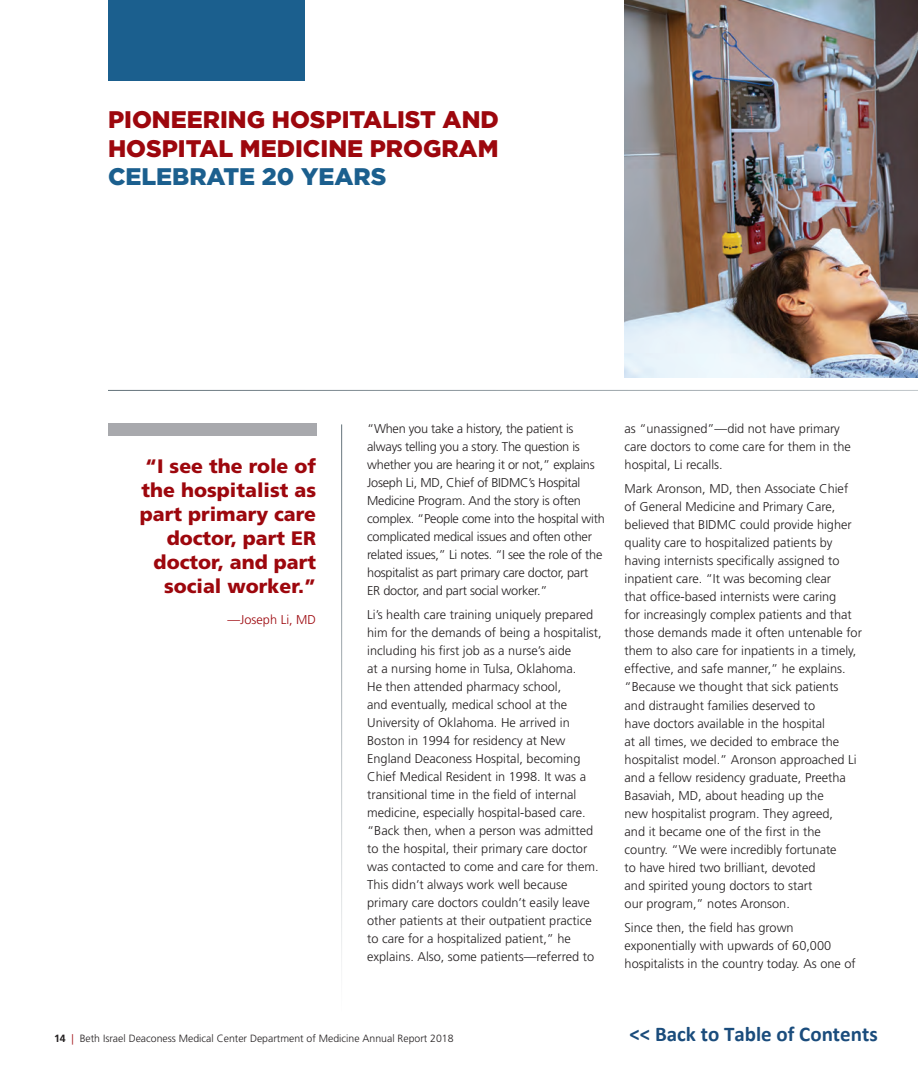
<style>
.page{position:relative;width:918px;height:1080px;background:#fff}
.page>*{position:absolute;margin:0;border:0;box-sizing:border-box;transform-origin:0 0}
.t1{font:900 24px/28.8px "Gotham";color:#9d070d}
.t2{font:900 24px "Gotham";color:#1b5f8e}
.t3{font:700 21px "Calibri";color:#1a4c7c}
.t4{font:900 19.5px/24px "Frutiger";color:#9d070d;text-align:right}
.t5{font:300 12.75px/18px "Frutiger";color:#231f20}
.t6{font:300 12.75px/18px "Frutiger";letter-spacing:-.02em;color:#231f20}
.t7{font:300 12.75px "Frutiger";color:#9d070d}
.t8{font:300 10.5px "Frutiger LT Std";color:#231f20}
.s1{font-weight:700}
.s2{color:#9d070d}
</style>
<div class="page">
<img style="left:625px;top:0;width:293px;height:378px">
<hr style="left:341px;top:424px;width:1px;height:588px;background:#627179">
<hr style="left:108px;top:390px;width:810px;height:1px;background:#627179">
<div style="left:108px;top:423px;width:208px;height:13px;background:#a8a9ad"></div>
<div style="left:108px;top:0;width:197px;height:81px;background:#1b5f8e"></div>
<h1 class="t1" style="left:108px;top:104px;width:392px">PIONEERING HOSPITALIST AND<br>HOSPITAL MEDICINE PROGRAM</h1>
<h1 class="t2" style="left:108px;top:163px;width:280px">CELEBRATE 20 YEARS</h1>
<h3 class="t4" style="left:140px;top:454px;width:178px">“I see the role of the hospitalist as part primary care doctor, part ER doctor, and part social worker.”</h3>
<p class="t7" style="left:228px;top:612px;width:90px">—Joseph Li, MD</p>
<p class="t6" style="left:367px;top:419px;width:239px">“When you take a history, the patient is always telling you a story. The question is whether you are hearing it or not,” explains Joseph Li, MD, Chief of BIDMC’s Hospital Medicine Program. And the story is often complex. “People come into the hospital with complicated medical issues and often other related issues,” Li notes. “I see the role of the hospitalist as part primary care doctor, part<br>ER doctor, and part social worker.”</p>
<p class="t5" style="left:367px;top:606px;width:236px">Li’s health care training uniquely prepared him for the demands of being a hospitalist, including his first job as a nurse’s aide<br>at a nursing home in Tulsa, Oklahoma.<br>He then attended pharmacy school,<br>and eventually, medical school at the University of Oklahoma. He arrived in Boston in 1994 for residency at New England Deaconess Hospital, becoming Chief Medical Resident in 1998. It was a transitional time in the field of internal medicine, especially hospital-based care. “Back then, when a person was admitted to the hospital, their primary care doctor was contacted to come and care for them.<br>This didn’t always work well because primary care doctors couldn’t easily leave other patients at their outpatient practice to care for a hospitalized patient,” he explains. Also, some patients—referred to</p>
<p class="t5" style="left:625px;top:419px;width:228px">as “unassigned”—did not have primary care doctors to come care for them in the hospital, Li recalls.</p>
<p class="t5" style="left:625px;top:480px;width:239px">Mark Aronson, MD, then Associate Chief of General Medicine and Primary Care, believed that BIDMC could provide higher quality care to hospitalized patients by having internists specifically assigned to inpatient care. “It was becoming clear<br>that office-based internists were caring<br>for increasingly complex patients and that those demands made it often untenable for them to also care for inpatients in a timely, effective, and safe manner,” he explains. “Because we thought that sick patients and distraught families deserved to<br>have doctors available in the hospital<br>at all times, we decided to embrace the hospitalist model.” Aronson approached Li and a fellow residency graduate, Preetha Basaviah, MD, about heading up the<br>new hospitalist program. They agreed,<br>and it became one of the first in the country. “We were incredibly fortunate<br>to have hired two brilliant, devoted<br>and spirited young doctors to start<br>our program,” notes Aronson.</p>
<p class="t5" style="left:625px;top:919px;width:233px">Since then, the field has grown exponentially with upwards of 60,000 hospitalists in the country today. As one of</p>
<p class="t8" style="left:54px;top:1033px;width:401px"><span class="s1">14</span> <span class="s2">|</span> Beth Israel Deaconess Medical Center Department of Medicine Annual Report 2018</p>
<h2 class="t3" style="left:629px;top:1021px;width:250px">&lt;&lt; Back to Table of Contents</h2>
</div>
